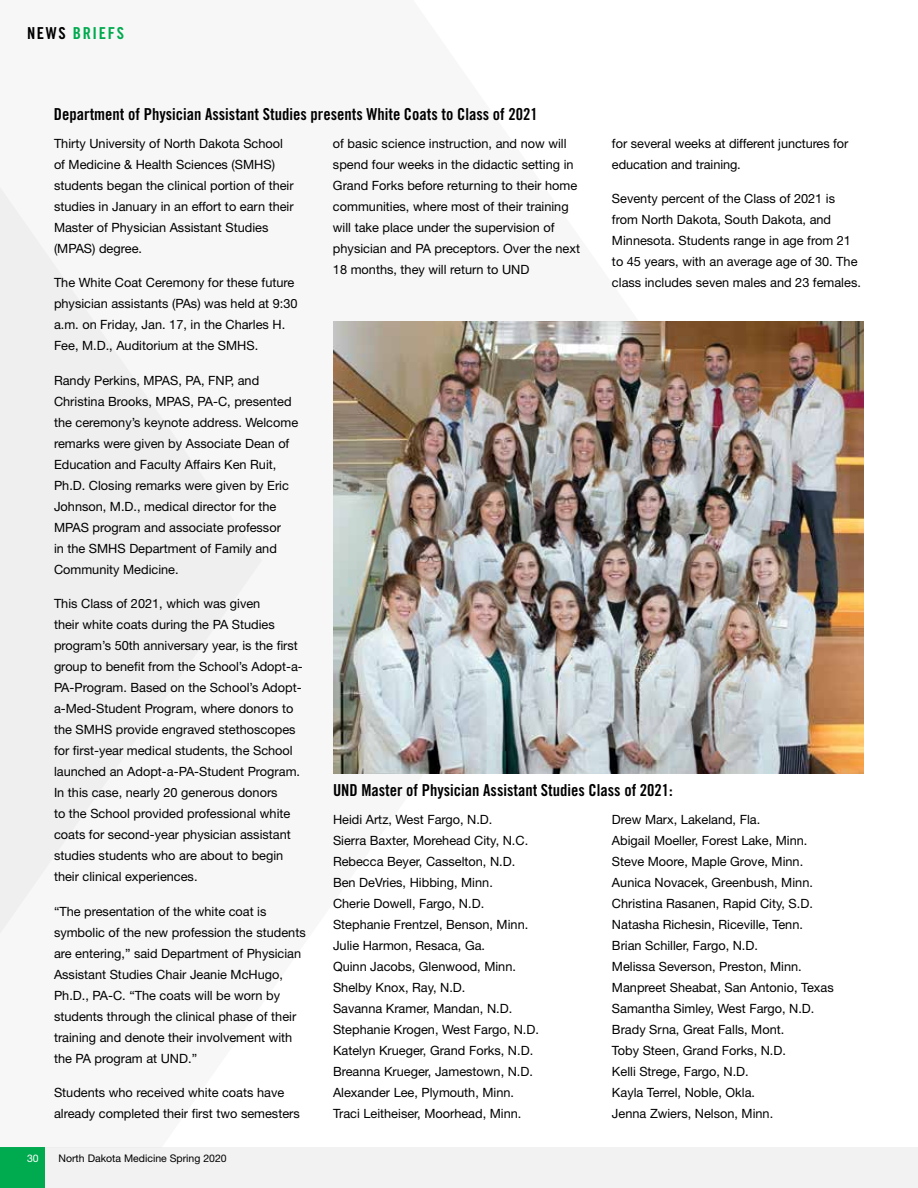
<style>
.page{position:relative;width:918px;height:1188px;background:#fff}
.page>*{position:absolute;margin:0;border:0;box-sizing:border-box;transform-origin:0 0}
.t1{font:16.5px "Trade Gothic LT Pro Bd Cn 20";color:#000}
.t2{font:16.5px "Trade Gothic LT Pro Bd Cn 20";letter-spacing:.1em;color:#00aa4f}
.t3{font:12.75px/21px "Helvetica Neue LT Pro";color:#000}
.t4{font:10.5px "Helvetica Neue LT Pro";color:#000}
.t5{font:10.5px "Helvetica Neue LT Pro";color:#fff}
.s1{color:#000}
</style>
<div class="page">
<div style="left:0;top:1148px;width:918px;height:40px;background:#f1f2f1"></div>
<div style="left:0;top:1148px;width:45px;height:40px;background:#00aa4f"></div>
<div style="left:0;top:187px;width:262px;height:747px;background:#eff0ef"></div>
<img style="left:333px;top:321px;width:531px;height:453px">
<p class="t2" style="left:27px;top:23px;width:99px"><span class="s1">NEWS</span> BRIEFS</p>
<p class="t1" style="left:54px;top:104px;width:485px">Department of Physician Assistant Studies presents White Coats to Class of 2021</p>
<p class="t3" style="left:54px;top:132px;width:241px">Thirty University of North Dakota School of Medicine &amp; Health Sciences (SMHS) students began the clinical portion of their studies in January in an effort to earn their Master of Physician Assistant Studies (MPAS) degree.</p>
<p class="t3" style="left:54px;top:272px;width:245px">The White Coat Ceremony for these future physician assistants (PAs) was held at 9:30 a.m. on Friday, Jan. 17, in the Charles H.<br>Fee, M.D., Auditorium at the SMHS.</p>
<p class="t3" style="left:54px;top:369px;width:246px">Randy Perkins, MPAS, PA, FNP, and Christina Brooks, MPAS, PA-C, presented the ceremony’s keynote address. Welcome remarks were given by Associate Dean of Education and Faculty Affairs Ken Ruit, Ph.D. Closing remarks were given by Eric Johnson, M.D., medical director for the MPAS program and associate professor<br>in the SMHS Department of Family and Community Medicine.</p>
<p class="t3" style="left:54px;top:593px;width:250px">This Class of 2021, which was given<br>their white coats during the PA Studies program’s 50th anniversary year, is the first group to benefit from the School’s Adopt-a-PA-Program. Based on the School’s Adopt&shy;a-Med-Student Program, where donors to the SMHS provide engraved stethoscopes for first-year medical students, the School launched an Adopt-a-PA-Student Program.<br>In this case, nearly 20 generous donors<br>to the School provided professional white coats for second-year physician assistant studies students who are about to begin their clinical experiences.</p>
<p class="t3" style="left:54px;top:900px;width:253px">“The presentation of the white coat is symbolic of the new profession the students are entering,” said Department of Physician Assistant Studies Chair Jeanie McHugo, Ph.D., PA-C. “The coats will be worn by students through the clinical phase of their training and denote their involvement with the PA program at UND.”</p>
<p class="t3" style="left:54px;top:1082px;width:247px">Students who received white coats have already completed their first two semesters</p>
<p class="t3" style="left:333px;top:132px;width:249px">of basic science instruction, and now will spend four weeks in the didactic setting in Grand Forks before returning to their home communities, where most of their training will take place under the supervision of physician and PA preceptors. Over the next 18 months, they will return to UND</p>
<p class="t3" style="left:612px;top:132px;width:238px">for several weeks at different junctures for education and training.</p>
<p class="t3" style="left:612px;top:188px;width:250px">Seventy percent of the Class of 2021 is from North Dakota, South Dakota, and Minnesota. Students range in age from 21 to 45 years, with an average age of 30. The class includes seven males and 23 females.</p>
<p class="t1" style="left:333px;top:781px;width:341px">UND Master of Physician Assistant Studies Class of 2021:</p>
<p class="t3" style="left:333px;top:809px;width:208px">Heidi Artz, West Fargo, N.D.<br>Sierra Baxter, Morehead City, N.C.<br>Rebecca Beyer, Casselton, N.D.<br>Ben DeVries, Hibbing, Minn.<br>Cherie Dowell, Fargo, N.D.<br>Stephanie Frentzel, Benson, Minn.<br>Julie Harmon, Resaca, Ga.<br>Quinn Jacobs, Glenwood, Minn.<br>Shelby Knox, Ray, N.D.<br>Savanna Kramer, Mandan, N.D.<br>Stephanie Krogen, West Fargo, N.D.<br>Katelyn Krueger, Grand Forks, N.D.<br>Breanna Krueger, Jamestown, N.D.<br>Alexander Lee, Plymouth, Minn.<br>Traci Leitheiser, Moorhead, Minn.</p>
<p class="t3" style="left:612px;top:809px;width:223px">Drew Marx, Lakeland, Fla.<br>Abigail Moeller, Forest Lake, Minn.<br>Steve Moore, Maple Grove, Minn.<br>Aunica Novacek, Greenbush, Minn.<br>Christina Rasanen, Rapid City, S.D.<br>Natasha Richesin, Riceville, Tenn.<br>Brian Schiller, Fargo, N.D.<br>Melissa Severson, Preston, Minn.<br>Manpreet Sheabat, San Antonio, Texas<br>Samantha Simley, West Fargo, N.D.<br>Brady Srna, Great Falls, Mont.<br>Toby Steen, Grand Forks, N.D.<br>Kelli Strege, Fargo, N.D.<br>Kayla Terrel, Noble, Okla.<br>Jenna Zwiers, Nelson, Minn.</p>
<p class="t5" style="left:27px;top:1152px;width:13px">30</p>
<p class="t4" style="left:58px;top:1152px;width:170px">North Dakota Medicine Spring 2020</p>
</div>
